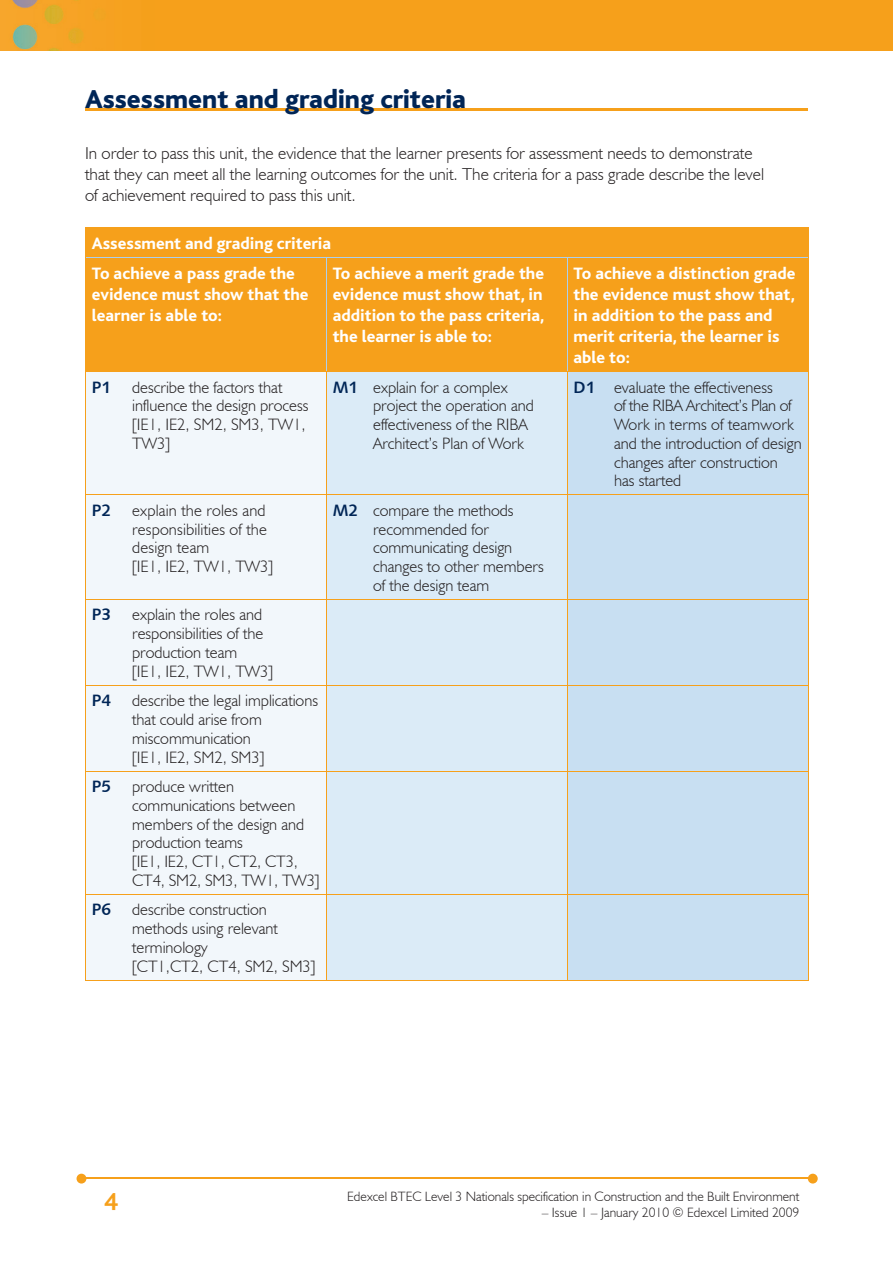
<style>
.page{position:relative;width:893px;height:1263px;background:#fff}
.page>*{position:absolute;margin:0;border:0;box-sizing:border-box;transform-origin:0 0}
.t1{font:800 27px "Bliss";color:#002556}
.t2{font:700 25.5px "Bliss";color:#f6a01b}
.t3{font:800 17.25px/21px "Bliss";color:#fff}
.t4{font:300 17.25px/21px "Humanist 521 BT";color:#231f20}
.t5{font:300 16.5px/18.8px "Humanist 521 BT";color:#231f20}
.t6{font:16.5px "Humanist 531 BT Bold A";color:#002556}
.t7{font:300 13.5px "Humanist 521 BT";color:#231f20}
.s1{font-family:"Humanist 531 BT Bold A";font-weight:400;color:#002556}
</style>
<div class="page">
<img style="left:0;top:0;width:893px;height:51px">
<hr style="left:82px;top:1178px;width:728px;height:1px;background:#f6a01b">
<svg style="left:808px;top:1174px;width:10px;height:9px"></svg>
<svg style="left:77px;top:1174px;width:9px;height:9px"></svg>
<hr style="left:85px;top:108px;width:723px;height:2px;background:#f6a01b">
<div style="left:86px;top:228px;width:722px;height:143px;background:#f6a01b"></div>
<div style="left:86px;top:372px;width:240px;height:608px;background:#f2f7fb"></div>
<div style="left:327px;top:372px;width:240px;height:608px;background:#dbebf7"></div>
<div style="left:568px;top:372px;width:240px;height:608px;background:#c8dff2"></div>
<svg style="left:85px;top:228px;width:1px;height:29px"></svg>
<svg style="left:808px;top:228px;width:1px;height:29px"></svg>
<hr style="left:85px;top:227px;width:241px;height:1px;background:#f6a01b">
<hr style="left:326px;top:227px;width:241px;height:1px;background:#f6a01b">
<hr style="left:567px;top:227px;width:241px;height:1px;background:#f6a01b">
<hr style="left:85px;top:257px;width:1px;height:114px;background:#f6a01b">
<hr style="left:86px;top:257px;width:240px;height:1px;background:#accfed">
<hr style="left:326px;top:258px;width:1px;height:113px;background:#accfed">
<hr style="left:326px;top:257px;width:241px;height:1px;background:#accfed">
<hr style="left:567px;top:258px;width:1px;height:113px;background:#accfed">
<hr style="left:808px;top:257px;width:1px;height:114px;background:#f6a01b">
<hr style="left:567px;top:257px;width:241px;height:1px;background:#accfed">
<hr style="left:85px;top:372px;width:1px;height:122px;background:#f6a01b">
<hr style="left:85px;top:371px;width:241px;height:1px;background:#f6a01b">
<hr style="left:326px;top:372px;width:1px;height:122px;background:#f6a01b">
<hr style="left:326px;top:371px;width:241px;height:1px;background:#f6a01b">
<hr style="left:567px;top:372px;width:1px;height:122px;background:#f6a01b">
<hr style="left:808px;top:372px;width:1px;height:122px;background:#f6a01b">
<hr style="left:567px;top:371px;width:241px;height:1px;background:#f6a01b">
<hr style="left:326px;top:495px;width:1px;height:104px;background:#f6a01b">
<hr style="left:567px;top:495px;width:1px;height:104px;background:#f6a01b">
<hr style="left:85px;top:495px;width:1px;height:104px;background:#f6a01b">
<hr style="left:808px;top:495px;width:1px;height:104px;background:#f6a01b">
<hr style="left:85px;top:494px;width:241px;height:1px;background:#f6a01b">
<hr style="left:326px;top:494px;width:241px;height:1px;background:#f6a01b">
<hr style="left:567px;top:494px;width:241px;height:1px;background:#f6a01b">
<hr style="left:326px;top:600px;width:1px;height:85px;background:#f6a01b">
<hr style="left:567px;top:600px;width:1px;height:85px;background:#f6a01b">
<hr style="left:85px;top:600px;width:1px;height:85px;background:#f6a01b">
<hr style="left:808px;top:600px;width:1px;height:85px;background:#f6a01b">
<hr style="left:85px;top:599px;width:241px;height:1px;background:#f6a01b">
<hr style="left:326px;top:599px;width:241px;height:1px;background:#f6a01b">
<hr style="left:567px;top:599px;width:241px;height:1px;background:#f6a01b">
<hr style="left:326px;top:685px;width:1px;height:86px;background:#f6a01b">
<hr style="left:567px;top:685px;width:1px;height:86px;background:#f6a01b">
<hr style="left:85px;top:685px;width:1px;height:86px;background:#f6a01b">
<hr style="left:808px;top:685px;width:1px;height:86px;background:#f6a01b">
<hr style="left:85px;top:685px;width:241px;height:1px;background:#f6a01b">
<hr style="left:326px;top:685px;width:241px;height:1px;background:#f6a01b">
<hr style="left:567px;top:685px;width:241px;height:1px;background:#f6a01b">
<hr style="left:326px;top:771px;width:1px;height:123px;background:#f6a01b">
<hr style="left:567px;top:771px;width:1px;height:123px;background:#f6a01b">
<hr style="left:85px;top:771px;width:1px;height:123px;background:#f6a01b">
<hr style="left:808px;top:771px;width:1px;height:123px;background:#f6a01b">
<hr style="left:85px;top:771px;width:241px;height:1px;background:#f6a01b">
<hr style="left:326px;top:771px;width:241px;height:1px;background:#f6a01b">
<hr style="left:567px;top:771px;width:241px;height:1px;background:#f6a01b">
<hr style="left:326px;top:895px;width:1px;height:85px;background:#f6a01b">
<hr style="left:567px;top:895px;width:1px;height:85px;background:#f6a01b">
<hr style="left:85px;top:895px;width:1px;height:85px;background:#f6a01b">
<hr style="left:808px;top:895px;width:1px;height:85px;background:#f6a01b">
<hr style="left:85px;top:894px;width:241px;height:1px;background:#f6a01b">
<hr style="left:326px;top:894px;width:241px;height:1px;background:#f6a01b">
<hr style="left:567px;top:894px;width:241px;height:1px;background:#f6a01b">
<hr style="left:85px;top:980px;width:241px;height:1px;background:#f6a01b">
<hr style="left:326px;top:980px;width:241px;height:1px;background:#f6a01b">
<hr style="left:567px;top:980px;width:241px;height:1px;background:#f6a01b">
<h1 class="t1" style="left:85px;top:85px;width:383px">Assessment and grading criteria</h1>
<p class="t4" style="left:85px;top:142px;width:681px">In order to pass this unit, the evidence that the learner presents for assessment needs to demonstrate that they can meet all the learning outcomes for the unit. The criteria for a pass grade describe the level of achievement required to pass this unit.</p>
<p class="t3" style="left:92px;top:229px;width:241px;line-height:30.2px">Assessment and grading criteria<br>To achieve a pass grade the</p>
<p class="t3" style="left:92px;top:284px;width:218px">evidence must show that the learner is able to:</p>
<p class="t3" style="left:333px;top:263px;width:213px;text-align:justify">To achieve a merit grade the evidence must show that, in addition to the pass criteria, the learner is able to:</p>
<p class="t3" style="left:574px;top:263px;width:224px">To achieve a distinction grade the evidence must show that, in addition to the pass and merit criteria, the learner is able to:</p>
<p class="t6" style="left:92px;top:377px;width:21px">P1</p>
<p class="t5" style="left:132px;top:377px;width:178px">describe the factors that influence the design process [IE1, IE2, SM2, SM3, TW1,<br>TW3]</p>
<p class="t5" style="left:373px;top:377px;width:162px;text-indent:-40px"><span class="s1">M1</span> explain for a complex project the operation and effectiveness of the RIBA<br>Architect’s Plan of Work</p>
<p class="t5" style="left:614px;top:377px;width:189px;text-indent:-40px"><span class="s1">D1</span> evaluate the effectiveness<br>of the RIBA Architect’s Plan of<br>Work in terms of teamwork and the introduction of design changes after construction has started</p>
<p class="t6" style="left:92px;top:500px;width:21px">P2</p>
<p class="t5" style="left:132px;top:501px;width:142px">explain the roles and responsibilities of the design team<br>[IE1, IE2, TW1, TW3]</p>
<p class="t5" style="left:373px;top:501px;width:172px;text-indent:-40px"><span class="s1">M2</span> compare the methods recommended for communicating design changes to other members of the design team</p>
<p class="t6" style="left:92px;top:604px;width:21px">P3</p>
<p class="t5" style="left:132px;top:605px;width:142px">explain the roles and responsibilities of the production team<br>[IE1, IE2, TW1, TW3]</p>
<p class="t6" style="left:92px;top:690px;width:21px">P4</p>
<p class="t5" style="left:132px;top:691px;width:187px">describe the legal implications that could arise from miscommunication<br>[IE1, IE2, SM2, SM3]</p>
<p class="t6" style="left:92px;top:776px;width:21px">P5</p>
<p class="t5" style="left:132px;top:777px;width:189px">produce written communications between members of the design and production teams<br>[IE1, IE2, CT1, CT2, CT3,<br>CT4, SM2, SM3, TW1, TW3]</p>
<p class="t6" style="left:92px;top:899px;width:21px">P6</p>
<p class="t5" style="left:132px;top:900px;width:185px">describe construction methods using relevant terminology<br>[CT1,CT2, CT4, SM2, SM3]</p>
<h2 class="t2" style="left:104px;top:1189px;width:15px">4</h2>
<p class="t7" style="left:347px;top:1188px;width:454px">Edexcel BTEC Level 3 Nationals specification in Construction and the Built Environment</p>
<p class="t7" style="left:542px;top:1204px;width:259px">– Issue 1 – January 2010 © Edexcel Limited 2009</p>
</div>
